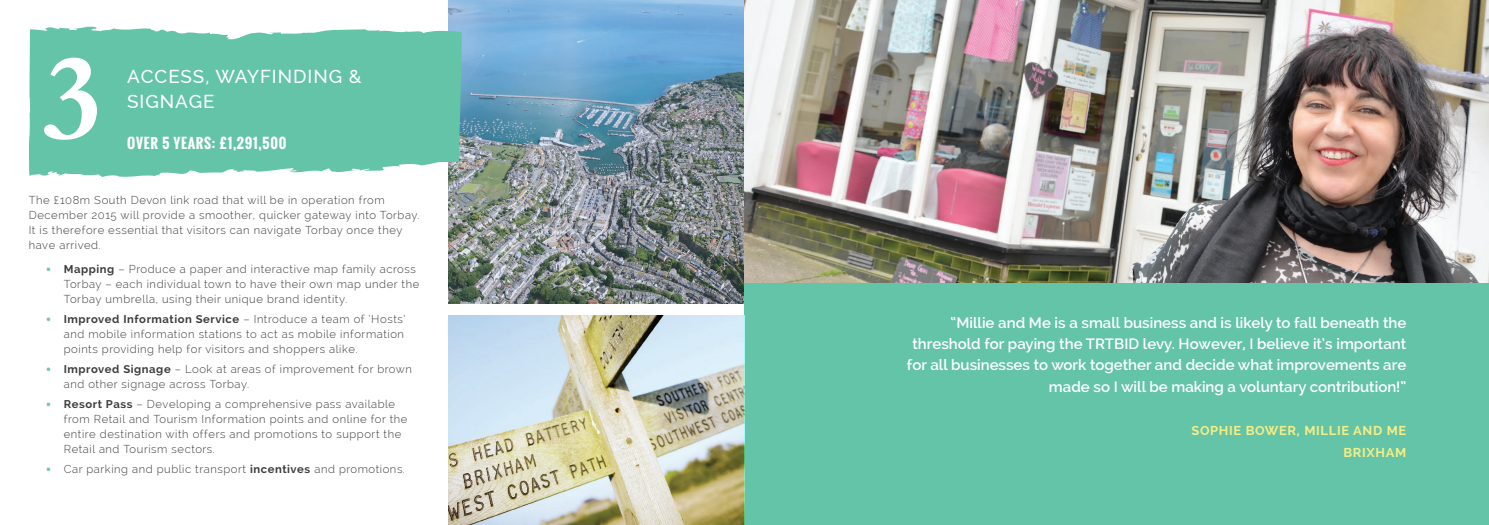
<style>
.page{position:relative;width:1489px;height:525px;background:#fff}
.page>*{position:absolute;margin:0;border:0;box-sizing:border-box;transform-origin:0 0}
.t1{font:700 125px "Garamond";color:#fff}
.t2{font:500 18.75px/25px "Raleway";letter-spacing:.05em;color:#fff}
.t3{font:600 15px/21.2px "Raleway";color:#fff;text-align:right}
.t4{font:700 13.75px "Oswald";letter-spacing:.05em;color:#fff}
.t5{font:700 12.88px/22.1px "Raleway";letter-spacing:.05em;color:#f6ee86;text-align:right}
.t6{font:300 11.25px/15px "Raleway";letter-spacing:.05em;color:#3e3e3f}
.s1{font-family:"Interstate";font-weight:700;font-size:10px;color:#74c8af}
.s2{font-weight:700}
</style>
<div class="page">
<img style="left:448px;top:0;width:296px;height:303px">
<svg style="left:29px;top:25px;width:470px;height:153px;fill:#63c4a8"></svg>
<div style="left:744px;top:0;width:744px;height:524px;background:#63c4a8"></div>
<img style="left:744px;top:0;width:744px;height:283px">
<img style="left:449px;top:315px;width:295px;height:209px">
<h1 class="t1" style="left:42px;top:24px;width:60px">3</h1>
<h2 class="t2" style="left:127px;top:64px;width:236px">ACCESS, WAYFINDING &amp;<br>SIGNAGE</h2>
<p class="t4" style="left:127px;top:133px;width:161px">OVER 5 YEARS: £1,291,500</p>
<p class="t6" style="left:29px;top:192px;width:392px">The £108m South Devon link road that will be in operation from December 2015 will provide a smoother, quicker gateway into Torbay.<br>It is therefore essential that visitors can navigate Torbay once they have arrived.</p>
<p class="t6" style="left:64px;top:261px;width:357px;text-indent:-18px"><span class="s1">•</span> <span class="s2">Mapping</span> – Produce a paper and interactive map family across<br>Torbay – each individual town to have their own map under the<br>Torbay umbrella, using their unique brand identity.</p>
<p class="t6" style="left:64px;top:311px;width:343px;text-indent:-18px"><span class="s1">•</span> <span class="s2">Improved Information Service</span> – Introduce a team of ‘Hosts’ and mobile information stations to act as mobile information points providing help for visitors and shoppers alike.</p>
<p class="t6" style="left:64px;top:361px;width:350px;text-indent:-18px"><span class="s1">•</span> <span class="s2">Improved Signage</span> – Look at areas of improvement for brown and other signage across Torbay.</p>
<p class="t6" style="left:64px;top:396px;width:345px;text-indent:-18px"><span class="s1">•</span> <span class="s2">Resort Pass</span> – Developing a comprehensive pass available from Retail and Tourism Information points and online for the entire destination with offers and promotions to support the Retail and Tourism sectors.</p>
<p class="t6" style="left:46px;top:461px;width:360px"><span class="s1">•</span> Car parking and public transport <span class="s2">incentives</span> and promotions.</p>
<p class="t3" style="left:906px;top:312px;width:501px">“Millie and Me is a small business and is likely to fall beneath the threshold for paying the TRTBID levy. However, I believe it’s important for all businesses to work together and decide what improvements are made so I will be making a voluntary contribution!”</p>
<p class="t5" style="left:1191px;top:419px;width:216px">SOPHIE BOWER, MILLIE AND ME<br>BRIXHAM</p>
</div>
